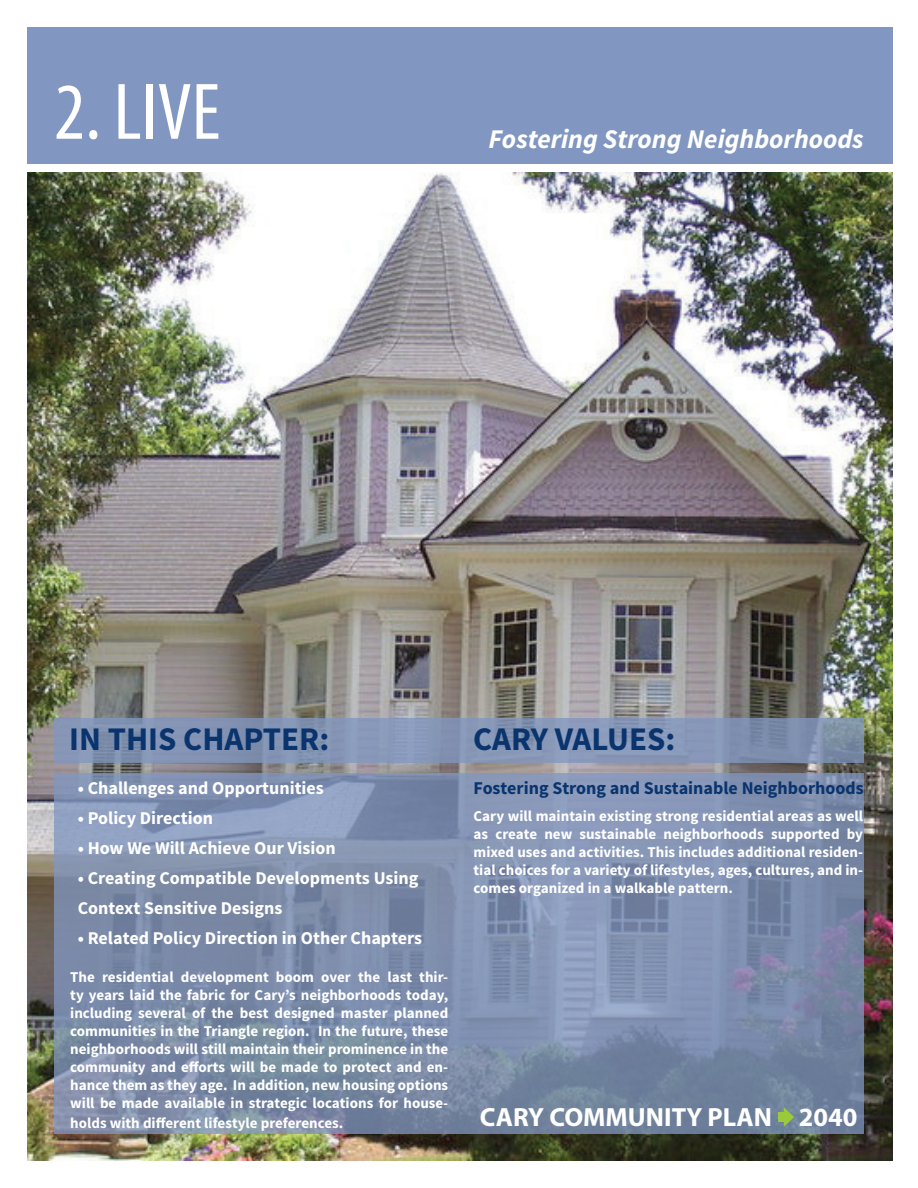
<style>
.page{position:relative;width:918px;height:1188px;background:#fff}
.page>*{position:absolute;margin:0;border:0;box-sizing:border-box;transform-origin:0 0}
.t1{font:condensed 81px "Myriad Pro";color:#fff}
.t2{font:700 33px "Source Sans Pro";color:#0a346d}
.t3{font:italic 700 27px "Source Sans Pro";color:#fff}
.t4{font:700 26.4px "Myriad Pro";color:#fff}
.t5{font:700 18px/30px "Source Sans Pro";color:#fff}
.t6{font:700 18px "Source Sans Pro";color:#0a346d}
.t7{font:700 15px/18px "Source Sans Pro";color:#fff;text-align:justify}
</style>
<div class="page">
<img style="left:27px;top:173px;width:865px;height:988px">
<div style="left:27px;top:27px;width:865px;height:137px;background:#8197c1"></div>
<svg style="left:54px;top:773px;width:810px;height:361px;background:#7d8dab"></svg>
<svg style="left:54px;top:718px;width:810px;height:44px;background:#8394b3"></svg>
<div style="left:779px;top:1113px;width:6px;height:9px;background:#99ca3b"></div>
<svg style="left:784px;top:1107px;width:10px;height:20px"></svg>
<h1 class="t1" style="left:54px;top:63px;width:168px">2. LIVE</h1>
<h3 class="t3" style="left:489px;top:122px;width:377px">Fostering Strong Neighborhoods</h3>
<h2 class="t2" style="left:69px;top:718px;width:262px">IN THIS CHAPTER:</h2>
<h2 class="t2" style="left:473px;top:718px;width:204px">CARY VALUES:</h2>
<p class="t6" style="left:474px;top:776px;width:392px">Fostering Strong and Sustainable Neighborhoods</p>
<p class="t5" style="left:78px;top:774px;width:248px">• Challenges and Opportunities</p>
<p class="t5" style="left:78px;top:804px;width:137px">• Policy Direction</p>
<p class="t5" style="left:78px;top:834px;width:260px">• How We Will Achieve Our Vision</p>
<p class="t5" style="left:78px;top:864px;width:342px">• Creating Compatible Developments Using<br>Context Sensitive Designs</p>
<p class="t5" style="left:78px;top:924px;width:346px">• Related Policy Direction in Other Chapters</p>
<p class="t7" style="left:474px;top:808px;width:391px">Cary will maintain existing strong residential areas as well as create new sustainable neighborhoods supported by mixed uses and activities. This includes additional residen&shy;tial choices for a variety of lifestyles, ages, cultures, and in&shy;comes organized in a walkable pattern.</p>
<p class="t7" style="left:70px;top:969px;width:380px">The residential development boom over the last thir&shy;ty years laid the fabric for Cary’s neighborhoods today, including several of the best designed master planned communities in the Triangle region. In the future, these neighborhoods will still maintain their prominence in the community and efforts will be made to protect and en&shy;hance them as they age. In addition, new housing options will be made available in strategic locations for house-</p>
<p class="t7" style="left:70px;top:1115px;width:275px">holds with different lifestyle preferences.</p>
<h3 class="t4" style="left:480px;top:1100px;width:379px">CARY COMMUNITY PLAN 2040</h3>
</div>
